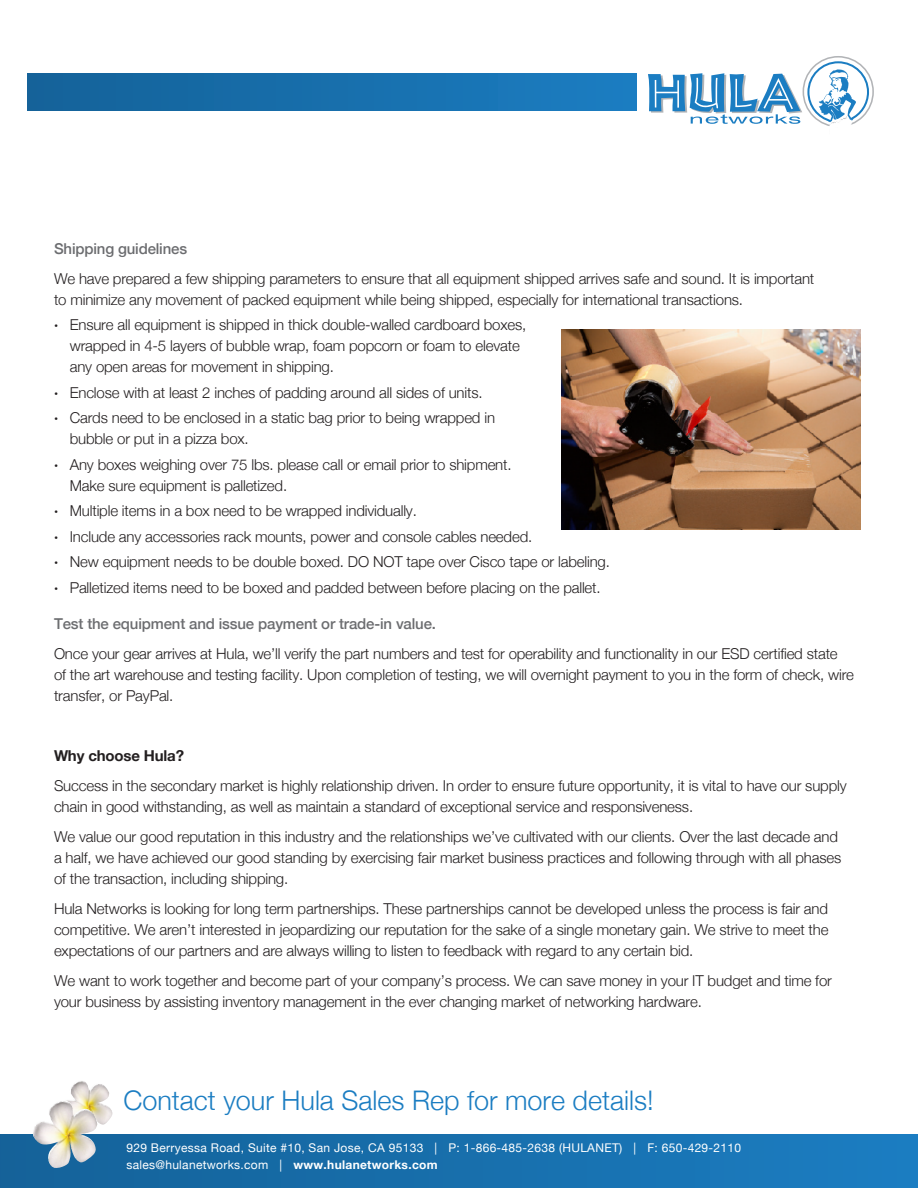
<style>
.page{position:relative;width:918px;height:1188px;background:#fff}
.page>*{position:absolute;margin:0;border:0;box-sizing:border-box;transform-origin:0 0}
.t1{font:300 27px "Helvetica Neue";color:#1b7dc2}
.t2{font:300 15px/21px "Helvetica Neue";letter-spacing:-.01em;color:#231f20}
.t3{font:500 15px "Helvetica Neue";letter-spacing:-.01em;color:#6c6d70}
.t4{font:700 15px "Helvetica Neue";letter-spacing:-.01em;color:#231f20}
.t5{font:12px/16.6px "Helvetica Neue";letter-spacing:.025em;color:#fff}
.s1{font-weight:700}
</style>
<div class="page">
<svg style="left:648px;top:56px;width:226px;height:70px"></svg>
<div style="left:27px;top:73px;width:609px;height:37px;background:linear-gradient(to right,#146198,#1b7dc1)"></div>
<div style="left:0;top:1134px;width:918px;height:54px;background:linear-gradient(to right,#146198,#1b7dc1)"></div>
<img style="left:71px;top:1081px;width:42px;height:44px">
<img style="left:32px;top:1100px;width:65px;height:68px">
<img style="left:562px;top:330px;width:299px;height:200px">
<p class="t3" style="left:54px;top:236px;width:135px">Shipping guidelines</p>
<p class="t2" style="left:54px;top:267px;width:762px">We have prepared a few shipping parameters to ensure that all equipment shipped arrives safe and sound. It is important to minimize any movement of packed equipment while being shipped, especially for international transactions.</p>
<p class="t2" style="left:70px;top:313px;width:458px;text-indent:-16px"><span class="s1">·</span> Ensure all equipment is shipped in thick double-walled cardboard boxes, wrapped in 4-5 layers of bubble wrap, foam popcorn or foam to elevate any open areas for movement in shipping.</p>
<p class="t2" style="left:54px;top:379px;width:443px;line-height:25.5px"><span class="s1">·</span> Enclose with at least 2 inches of padding around all sides of units.<br><span class="s1">·</span> Cards need to be enclosed in a static bag prior to being wrapped in</p>
<p class="t2" style="left:54px;top:425px;width:459px;line-height:25.5px;text-indent:16px">bubble or put in a pizza box.<br><span class="s1">·</span> Any boxes weighing over 75 lbs. please call or email prior to shipment.</p>
<p class="t2" style="left:54px;top:472px;width:557px;line-height:25.5px;text-indent:16px">Make sure equipment is palletized.<br><span class="s1">·</span> Multiple items in a box need to be wrapped individually.<br><span class="s1">·</span> Include any accessories rack mounts, power and console cables needed.<br><span class="s1">·</span> New equipment needs to be double boxed. DO NOT tape over Cisco tape or labeling. <span class="s1">·</span> Palletized items need to be boxed and padded between before placing on the pallet.</p>
<p class="t3" style="left:54px;top:611px;width:384px">Test the equipment and issue payment or trade-in value.</p>
<p class="t2" style="left:54px;top:642px;width:802px">Once your gear arrives at Hula, we’ll verify the part numbers and test for operability and functionality in our ESD certified state<br>of the art warehouse and testing facility. Upon completion of testing, we will overnight payment to you in the form of check, wire transfer, or PayPal.</p>
<p class="t4" style="left:54px;top:744px;width:132px">Why choose Hula?</p>
<p class="t2" style="left:54px;top:774px;width:794px">Success in the secondary market is highly relationship driven. In order to ensure future opportunity, it is vital to have our supply chain in good withstanding, as well as maintain a standard of exceptional service and responsiveness.</p>
<p class="t2" style="left:54px;top:825px;width:789px">We value our good reputation in this industry and the relationships we’ve cultivated with our clients. Over the last decade and a half, we have achieved our good standing by exercising fair market business practices and following through with all phases of the transaction, including shipping.</p>
<p class="t2" style="left:54px;top:897px;width:776px;text-align:justify">Hula Networks is looking for long term partnerships. These partnerships cannot be developed unless the process is fair and competitive. We aren’t interested in jeopardizing our reputation for the sake of a single monetary gain. We strive to meet the expectations of our partners and are always willing to listen to feedback with regard to any certain bid.</p>
<p class="t2" style="left:54px;top:969px;width:779px">We want to work together and become part of your company’s process. We can save money in your IT budget and time for your business by assisting inventory management in the ever changing market of networking hardware.</p>
<h1 class="t1" style="left:123px;top:1079px;width:532px">Contact your Hula Sales Rep for more details!</h1>
<p class="t5" style="left:126px;top:1140px;width:616px">929 Berryessa Road, Suite #10, San Jose, CA 95133 | P: 1-866-485-2638 (HULANET) | F: 650-429-2110 sales@hulanetworks.com | <span class="s1">www.hulanetworks.com</span></p>
</div>
